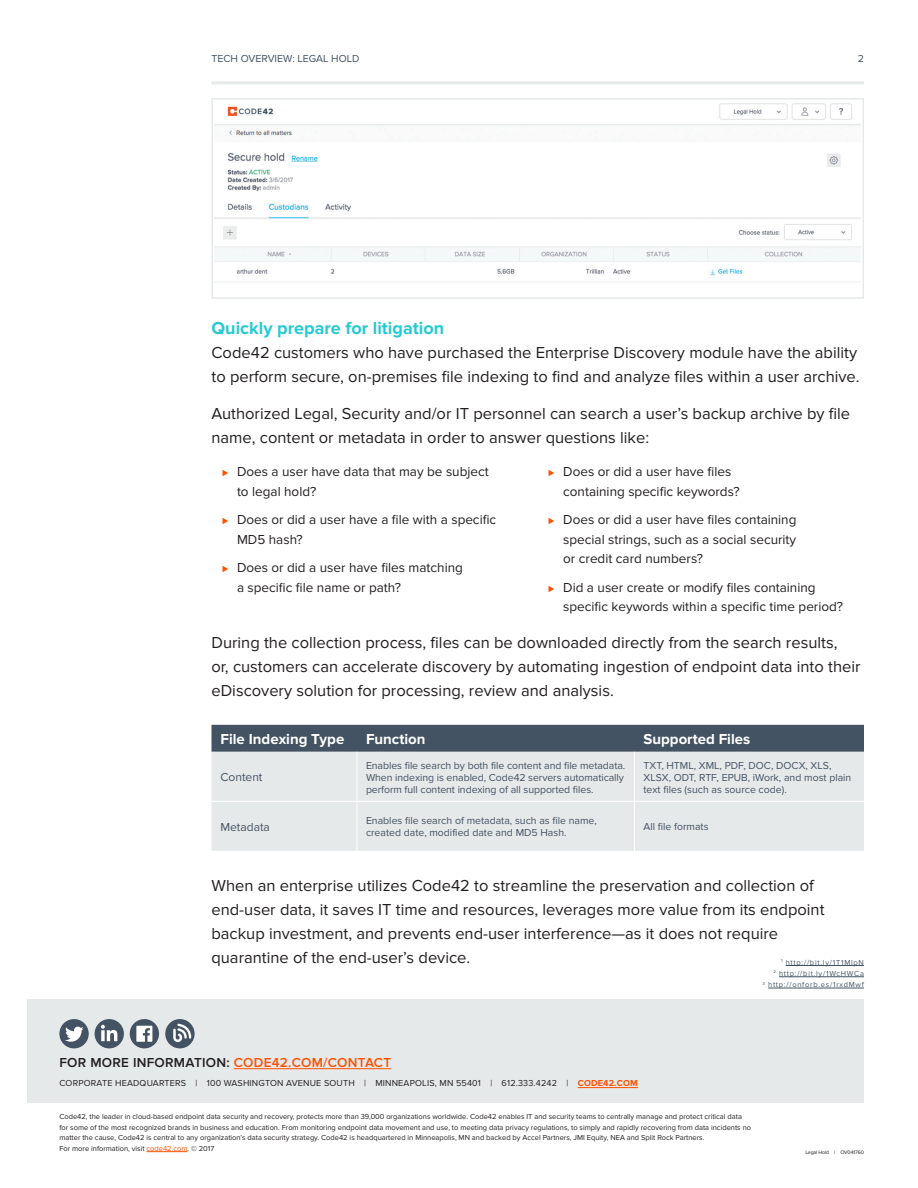
<style>
.page{position:relative;width:918px;height:1188px;background:#fff}
.page>*{position:absolute;margin:0;border:0;box-sizing:border-box;transform-origin:0 0}
.t1{font:700 18px "Proxima Nova";color:#26cad3}
.t2{font:16.5px/24px "Proxima Nova";color:#231f20}
.t3{font:700 15px "Proxima Nova";color:#fff}
.t4{font:13.5px/19.5px "Proxima Nova";color:#231f20}
.t5{font:600 13.5px "Proxima Nova";letter-spacing:.02em;color:#231f20}
.t6{font:12px "Proxima Nova";color:#435363}
.t7{font:10.5px/12px "Proxima Nova";color:#435363}
.t8{font:9px "Proxima Nova";letter-spacing:.02em;color:#231f20}
.t9{font:7.5px/10.5px "Proxima Nova";color:#231f20}
.t10{font:7.5px/11.2px "Proxima Nova";letter-spacing:.1em;color:#435363;text-align:right}
.t11{font:5.25px "Proxima Nova";letter-spacing:-.02em;color:#231f20}
.s1{font-size:10.5px;color:#ff5000}
.s2{color:#ff5000}
.s3{font-weight:700;color:#ff5000}
</style>
<div class="page">
<div style="left:27px;top:1000px;width:837px;height:103px;background:#e6e9ea"></div>
<div style="left:95px;top:1019px;width:29px;height:29px;background:#435363;border-radius:50%"></div>
<svg style="left:101px;top:1025px;width:16px;height:16px"></svg>
<div style="left:130px;top:1019px;width:29px;height:29px;background:#435363;border-radius:50%"></div>
<svg style="left:136px;top:1026px;width:16px;height:16px"></svg>
<hr style="left:234px;top:1068px;width:157px;height:1px;background:#ff5000">
<hr style="left:578px;top:1087px;width:60px;height:1px;background:#ff5000">
<hr style="left:147px;top:1151px;width:40px;height:1px;background:#ff5000">
<div style="left:165px;top:1019px;width:30px;height:29px;background:#435363;border-radius:50%"></div>
<svg style="left:173px;top:1024px;width:18px;height:18px"></svg>
<div style="left:59px;top:1019px;width:30px;height:29px;background:#435363;border-radius:50%"></div>
<svg style="left:65px;top:1027px;width:19px;height:15px"></svg>
<hr style="left:212px;top:81px;width:652px;height:3px;background:#e6e9ea">
<svg style="left:211px;top:98px;width:653px;height:201px"></svg>
<hr style="left:786px;top:965px;width:78px;height:1px;background:#435363">
<hr style="left:779px;top:977px;width:85px;height:1px;background:#435363">
<hr style="left:768px;top:988px;width:96px;height:1px;background:#435363">
<svg style="left:212px;top:725px;width:652px;height:126px;background:#c3c9cd"></svg>
<hr style="left:357px;top:752px;width:1px;height:49px;background:#fff">
<hr style="left:634px;top:752px;width:1px;height:49px;background:#fff">
<hr style="left:212px;top:801px;width:145px;height:1px;background:#fff">
<hr style="left:357px;top:801px;width:277px;height:1px;background:#fff">
<hr style="left:357px;top:801px;width:1px;height:50px;background:#fff">
<hr style="left:634px;top:801px;width:230px;height:1px;background:#fff">
<hr style="left:634px;top:801px;width:1px;height:50px;background:#fff">
<p class="t7" style="left:212px;top:53px;width:149px">TECH OVERVIEW: LEGAL HOLD</p>
<p class="t7" style="left:858px;top:53px;width:8px">2</p>
<p class="t1" style="left:212px;top:317px;width:234px">Quickly prepare for litigation</p>
<p class="t2" style="left:212px;top:340px;width:650px">Code42 customers who have purchased the Enterprise Discovery module have the ability to perform secure, on-premises file indexing to find and analyze files within a user archive.</p>
<p class="t2" style="left:212px;top:402px;width:640px">Authorized Legal, Security and/or IT personnel can search a user’s backup archive by file name, content or metadata in order to answer questions like:</p>
<p class="t4" style="left:237px;top:462px;width:253px;text-indent:-15px"><span class="s1">⊲</span> Does a user have data that may be subject to legal hold?</p>
<p class="t4" style="left:237px;top:510px;width:261px;text-indent:-15px"><span class="s1">⊲</span> Does or did a user have a file with a specific<br>MD5 hash?</p>
<p class="t4" style="left:237px;top:558px;width:227px;text-indent:-15px"><span class="s1">⊲</span> Does or did a user have files matching a specific file name or path?</p>
<p class="t4" style="left:563px;top:462px;width:178px;text-indent:-15px"><span class="s1">⊲</span> Does or did a user have files containing specific keywords?</p>
<p class="t4" style="left:563px;top:510px;width:235px;text-align:justify;text-indent:-15px"><span class="s1">⊲</span> Does or did a user have files containing special strings, such as a social security or credit card numbers?</p>
<p class="t4" style="left:563px;top:578px;width:281px;text-indent:-15px"><span class="s1">⊲</span> Did a user create or modify files containing specific keywords within a specific time period?</p>
<p class="t2" style="left:211px;top:631px;width:651px">During the collection process, files can be downloaded directly from the search results,<br>or, customers can accelerate discovery by automating ingestion of endpoint data into their eDiscovery solution for processing, review and analysis.</p>
<p class="t3" style="left:220px;top:731px;width:125px">File Indexing Type</p>
<p class="t3" style="left:366px;top:731px;width:61px">Function</p>
<p class="t3" style="left:644px;top:731px;width:108px">Supported Files</p>
<p class="t6" style="left:220px;top:770px;width:44px">Content</p>
<p class="t7" style="left:366px;top:759px;width:261px">Enables file search by both file content and file metadata.<br>When indexing is enabled, Code42 servers automatically perform full content indexing of all supported files.</p>
<p class="t7" style="left:644px;top:759px;width:209px">TXT, HTML, XML, PDF, DOC, DOCX, XLS,<br>XLSX, ODT, RTF, EPUB, iWork, and most plain text files (such as source code).</p>
<p class="t6" style="left:220px;top:820px;width:51px">Metadata</p>
<p class="t7" style="left:366px;top:815px;width:232px">Enables file search of metadata, such as file name, created date, modified date and MD5 Hash.</p>
<p class="t7" style="left:644px;top:821px;width:67px">All file formats</p>
<p class="t2" style="left:211px;top:874px;width:615px">When an enterprise utilizes Code42 to streamline the preservation and collection of end-user data, it saves IT time and resources, leverages more value from its endpoint backup investment, and prevents end-user interference—as it does not require quarantine of the end-user’s device.</p>
<p class="t10" style="left:763px;top:957px;width:103px"><sup>1</sup> http://bit.ly/1T1MlpN<br><sup>2</sup> http://bit.ly/1WcHWCa<br><sup>3</sup> http://onforb.es/1rxdMwf</p>
<p class="t5" style="left:59px;top:1055px;width:333px">FOR MORE INFORMATION: <span class="s2">CODE42.COM/CONTACT</span></p>
<p class="t8" style="left:59px;top:1078px;width:580px">CORPORATE HEADQUARTERS | 100 WASHINGTON AVENUE SOUTH | MINNEAPOLIS, MN 55401 | 612.333.4242 | <span class="s3">CODE42.COM</span></p>
<p class="t9" style="left:59px;top:1112px;width:693px">Code42, the leader in cloud-based endpoint data security and recovery, protects more than 39,000 organizations worldwide. Code42 enables IT and security teams to centrally manage and protect critical data for some of the most recognized brands in business and education. From monitoring endpoint data movement and use, to meeting data privacy regulations, to simply and rapidly recovering from data incidents no matter the cause, Code42 is central to any organization’s data security strategy. Code42 is headquartered in Minneapolis, MN and backed by Accel Partners, JMI Equity, NEA and Split Rock Partners.<br>For more information, visit <span class="s2">code42.com</span>. © 2017</p>
<p class="t11" style="left:805px;top:1150px;width:60px">Legal Hold | OV041760</p>
</div>
